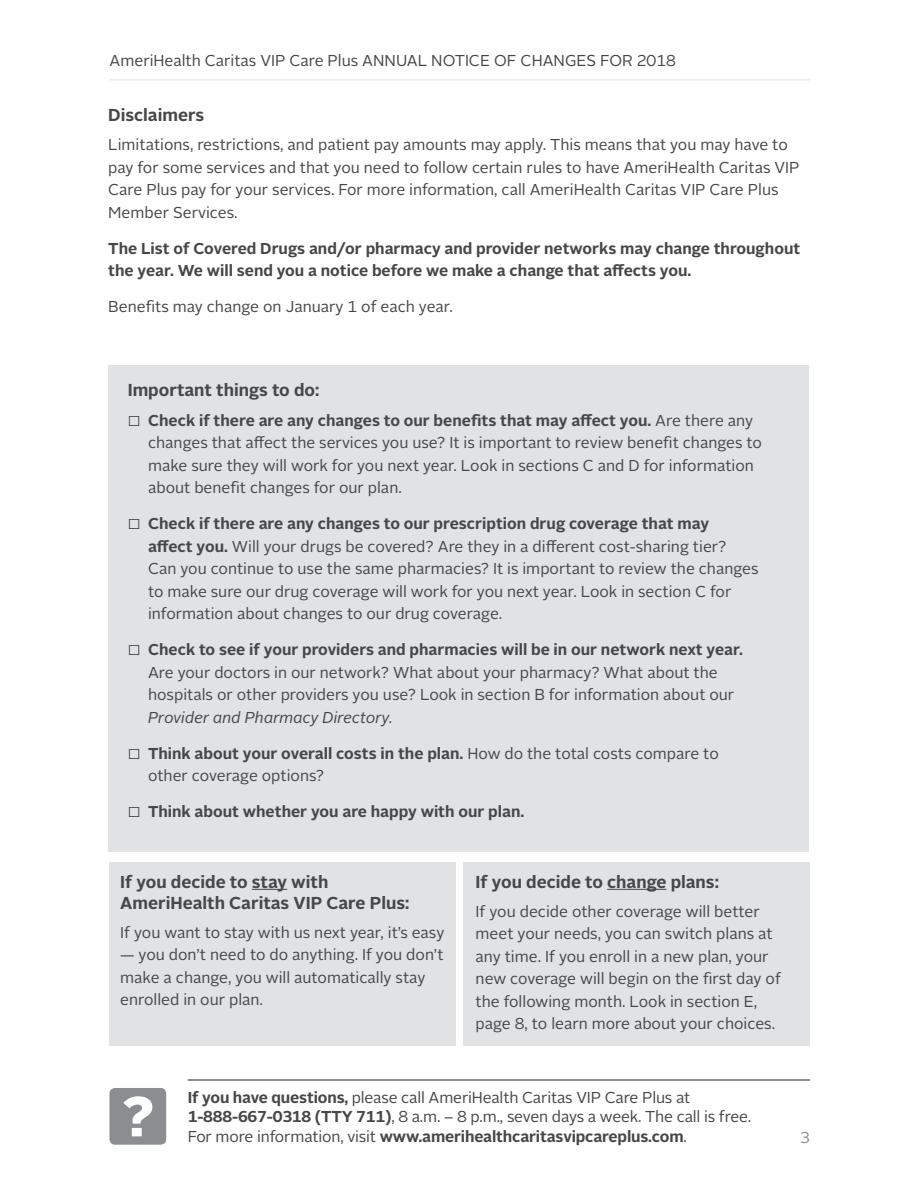
<style>
.page{position:relative;width:918px;height:1188px;background:#fff}
.page>*{position:absolute;margin:0;border:0;box-sizing:border-box;transform-origin:0 0}
.Topic_Header{font:700 17.25px/21px "Alright Sans";color:#464748}
.Body_Copy{font:15.75px/22.5px "Alright Sans";color:#464748}
.Body_Copy-2{font:700 15.75px/22.5px "Alright Sans";color:#464748}
.t1{font:15.75px "Alright Sans";color:#8b8d90}
.s1{font-size:14.25px;color:#231f20}
.s2{font-weight:700}
.s3{font-style:italic}
.s4{font-weight:400;font-size:14.25px;color:#231f20}
</style>
<div class="page">
<hr style="left:110px;top:79px;width:700px;height:1px;background:#e1e2e4">
<div style="left:109px;top:1088px;width:57px;height:57px;background:#8b8d90;border-radius:5px"></div>
<svg style="left:123px;top:1096px;width:29px;height:40px"></svg>
<hr style="left:188px;top:1080px;width:622px;height:1px;background:#231f20">
<div style="left:109px;top:862px;width:346px;height:184px;background:#e1e2e4"></div>
<div style="left:463px;top:862px;width:347px;height:184px;background:#e1e2e4"></div>
<div style="left:109px;top:365px;width:700px;height:486px;background:#e1e2e4"></div>
<hr style="left:252px;top:889px;width:35px;height:1px;background:#464748">
<hr style="left:607px;top:889px;width:60px;height:1px;background:#464748">
<p class="Body_Copy" style="left:110px;top:49px;width:568px">AmeriHealth Caritas VIP Care Plus ANNUAL NOTICE OF CHANGES FOR 2018</p>
<p class="Topic_Header" style="left:108px;top:105px;width:98px">Disclaimers</p>
<p class="Body_Copy" style="left:108px;top:134px;width:693px">Limitations, restrictions, and patient pay amounts may apply. This means that you may have to pay for some services and that you need to follow certain rules to have AmeriHealth Caritas VIP Care Plus pay for your services. For more information, call AmeriHealth Caritas VIP Care Plus Member Services.</p>
<p class="Body_Copy-2" style="left:108px;top:237px;width:694px">The List of Covered Drugs and/or pharmacy and provider networks may change throughout the year. We will send you a notice before we make a change that affects you.</p>
<p class="Body_Copy" style="left:108px;top:296px;width:346px">Benefits may change on January 1 of each year.</p>
<p class="Topic_Header" style="left:128px;top:380px;width:193px">Important things to do:</p>
<p class="Body_Copy" style="left:148px;top:409px;width:616px;text-indent:-20px"><span class="s1">□</span> <span class="s2">Check if there are any changes to our benefits that may affect you.</span> Are there any changes that affect the services you use? It is important to review benefit changes to make sure they will work for you next year. Look in sections C and D for information about benefit changes for our plan.</p>
<p class="Body_Copy" style="left:148px;top:513px;width:612px;text-indent:-20px"><span class="s1">□</span> <span class="s2">Check if there are any changes to our prescription drug coverage that may<br>affect you.</span> Will your drugs be covered? Are they in a different cost-sharing tier?<br>Can you continue to use the same pharmacies? It is important to review the changes to make sure our drug coverage will work for you next year. Look in section C for information about changes to our drug coverage.</p>
<p class="Body_Copy" style="left:148px;top:639px;width:596px;text-indent:-20px"><span class="s1">□</span> <span class="s2">Check to see if your providers and pharmacies will be in our network next year.<br></span>Are your doctors in our network? What about your pharmacy? What about the hospitals or other providers you use? Look in section B for information about our <span class="s3">Provider and Pharmacy Directory.</span></p>
<p class="Body_Copy" style="left:148px;top:742px;width:572px;text-indent:-20px"><span class="s1">□</span> <span class="s2">Think about your overall costs in the plan.</span> How do the total costs compare to other coverage options?</p>
<p class="Body_Copy-2" style="left:128px;top:800px;width:398px"><span class="s4">□</span> Think about whether you are happy with our plan.</p>
<p class="Topic_Header" style="left:120px;top:871px;width:291px">If you decide to stay with<br>AmeriHealth Caritas VIP Care Plus:</p>
<p class="Body_Copy" style="left:120px;top:921px;width:326px">If you want to stay with us next year, it’s easy</p>
<p class="Body_Copy" style="left:120px;top:944px;width:325px">— you don’t need to do anything. If you don’t make a change, you will automatically stay enrolled in our plan.</p>
<p class="Topic_Header" style="left:476px;top:871px;width:245px">If you decide to change plans:</p>
<p class="Body_Copy" style="left:476px;top:900px;width:307px">If you decide other coverage will better meet your needs, you can switch plans at any time. If you enroll in a new plan, your new coverage will begin on the first day of the following month. Look in section E, page 8, to learn more about your choices.</p>
<p class="Body_Copy" style="left:188px;top:1088px;width:565px;line-height:19.5px"><span class="s2">If you have questions,</span> please call AmeriHealth Caritas VIP Care Plus at<br><span class="s2">1-888-667-0318 (TTY 711)</span>, 8 a.m. – 8 p.m., seven days a week. The call is free.<br>For more information, visit <span class="s2">www.amerihealthcaritasvipcareplus.com</span>.</p>
<p class="t1" style="left:800px;top:1127px;width:11px">3</p>
</div>
